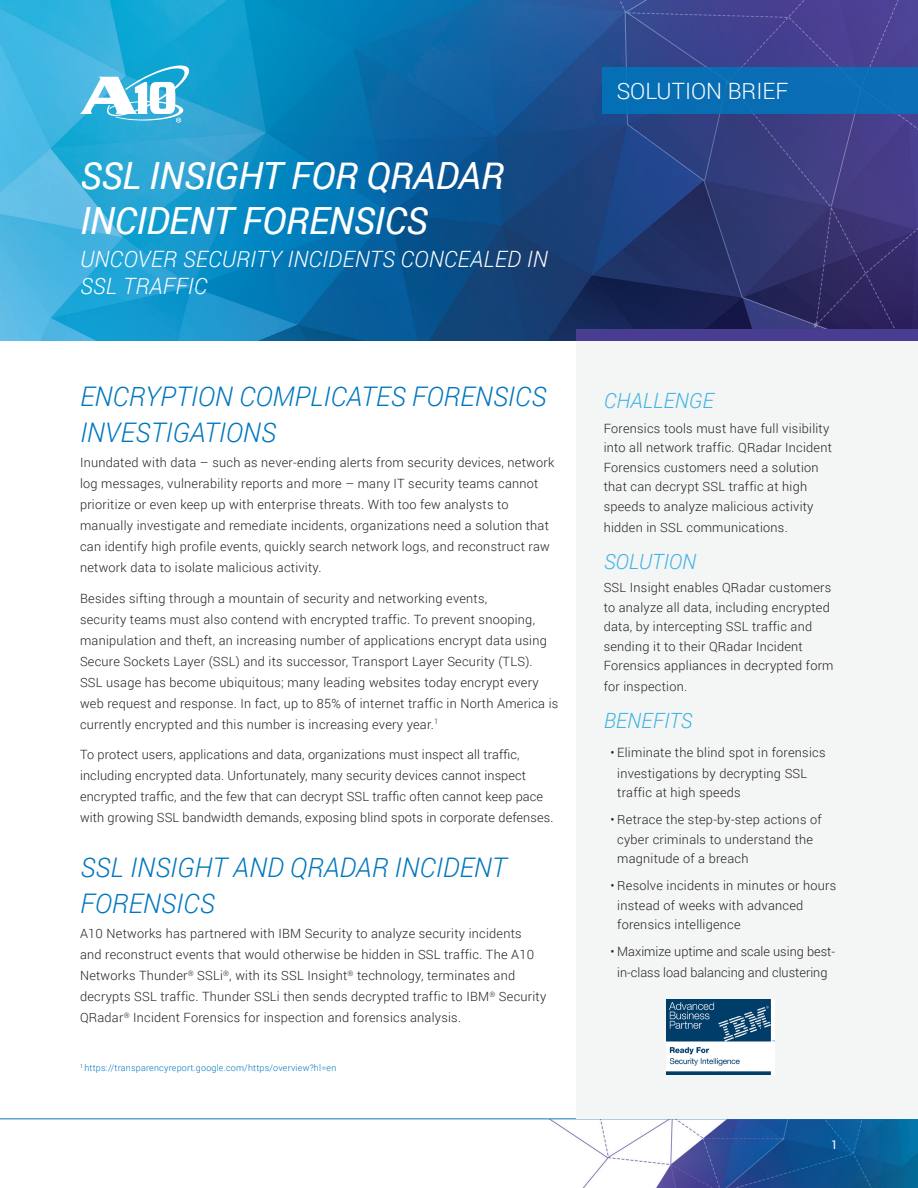
<style>
.page{position:relative;width:918px;height:1188px;background:#fff}
.page>*{position:absolute;margin:0;border:0;box-sizing:border-box;transform-origin:0 0}
.t1{font:italic 37.5px/45px "Roboto";letter-spacing:-.01em;color:#fff}
.t2{font:italic 300 27px/36px "Roboto";color:#0077bd}
.Subtitle{font:italic 300 22.5px/27px "Roboto";letter-spacing:.01em;color:#fff}
.t3{font:300 22.5px "Roboto";color:#fff}
.t4{font:italic 300 21px "Roboto";color:#3fb4e4}
.body_text{font:300 12.75px/21px "Roboto";letter-spacing:.02em;color:#231f20}
.Sidebar_text{font:300 12.75px/19.5px "Roboto";letter-spacing:.02em;color:#231f20}
.body_text-2{font:300 12.75px/21px "Roboto";color:#231f20;text-align:center}
.t5{font:12px "Roboto";color:#fff}
.Footnote{font:300 9px "Roboto";letter-spacing:.02em;color:#0077bd}
</style>
<div class="page">
<img style="left:0;top:0;width:918px;height:341px">
<div style="left:602px;top:67px;width:316px;height:47px;background:#096eb4"></div>
<img style="left:550px;top:1120px;width:368px;height:68px">
<hr style="left:0;top:1119px;width:918px;height:1px;background:#1077be">
<svg style="left:80px;top:65px;width:109px;height:58px"></svg>
<div style="left:576px;top:329px;width:342px;height:12px;background:#483d91"></div>
<div style="left:576px;top:341px;width:342px;height:777px;background:#f4f5f5"></div>
<img style="left:666px;top:1000px;width:108px;height:75px">
<p class="t1" style="left:80px;top:152px;width:426px">SSL INSIGHT FOR QRADAR<br>INCIDENT FORENSICS</p>
<p class="Subtitle" style="left:80px;top:244px;width:469px">UNCOVER SECURITY INCIDENTS CONCEALED IN<br>SSL TRAFFIC</p>
<h1 class="t2" style="left:80px;top:377px;width:468px">ENCRYPTION COMPLICATES FORENSICS<br>INVESTIGATIONS</h1>
<p class="body_text" style="left:80px;top:451px;width:476px">Inundated with data – such as never-ending alerts from security devices, network log messages, vulnerability reports and more – many IT security teams cannot prioritize or even keep up with enterprise threats. With too few analysts to manually investigate and remediate incidents, organizations need a solution that can identify high profile events, quickly search network logs, and reconstruct raw network data to isolate malicious activity.</p>
<p class="body_text" style="left:80px;top:587px;width:480px">Besides sifting through a mountain of security and networking events,<br>security teams must also contend with encrypted traffic. To prevent snooping, manipulation and theft, an increasing number of applications encrypt data using Secure Sockets Layer (SSL) and its successor, Transport Layer Security (TLS).<br>SSL usage has become ubiquitous; many leading websites today encrypt every web request and response. In fact, up to 85% of internet traffic in North America is currently encrypted and this number is increasing every year.<sup>1</sup></p>
<p class="body_text" style="left:80px;top:744px;width:475px">To protect users, applications and data, organizations must inspect all traffic, including encrypted data. Unfortunately, many security devices cannot inspect encrypted traffic, and the few that can decrypt SSL traffic often cannot keep pace with growing SSL bandwidth demands, exposing blind spots in corporate defenses.</p>
<h1 class="t2" style="left:80px;top:848px;width:428px">SSL INSIGHT AND QRADAR INCIDENT<br>FORENSICS</h1>
<p class="body_text" style="left:80px;top:923px;width:468px">A10 Networks has partnered with IBM Security to analyze security incidents and reconstruct events that would otherwise be hidden in SSL traffic. The A10<br>Networks Thunder<sup>®</sup> SSLi<sup>®</sup>, with its SSL Insight<sup>®</sup> technology, terminates and decrypts SSL traffic. Thunder SSLi then sends decrypted traffic to IBM<sup>®</sup> Security QRadar<sup>®</sup> Incident Forensics for inspection and forensics analysis.</p>
<p class="Footnote" style="left:80px;top:1061px;width:258px"><sup>1</sup> https://transparencyreport.google.com/https/overview?hl=en</p>
<h3 class="t3" style="left:617px;top:75px;width:173px">SOLUTION BRIEF</h3>
<h2 class="t4" style="left:604px;top:386px;width:112px">CHALLENGE</h2>
<p class="Sidebar_text" style="left:604px;top:418px;width:230px">Forensics tools must have full visibility into all network traffic. QRadar Incident Forensics customers need a solution that can decrypt SSL traffic at high speeds to analyze malicious activity</p>
<p class="Sidebar_text" style="left:604px;top:517px;width:186px">hidden in SSL communications.</p>
<h2 class="t4" style="left:604px;top:547px;width:94px">SOLUTION</h2>
<p class="Sidebar_text" style="left:604px;top:578px;width:231px">SSL Insight enables QRadar customers to analyze all data, including encrypted data, by intercepting SSL traffic and sending it to their QRadar Incident Forensics appliances in decrypted form</p>
<p class="Sidebar_text" style="left:604px;top:677px;width:85px">for inspection.</p>
<h2 class="t4" style="left:604px;top:706px;width:90px">BENEFITS</h2>
<p class="body_text" style="left:617px;top:741px;width:210px;text-indent:-7px">• Eliminate the blind spot in forensics investigations by decrypting SSL</p>
<p class="body_text" style="left:617px;top:782px;width:125px">traffic at high speeds</p>
<p class="body_text" style="left:617px;top:810px;width:206px;line-height:19.5px;text-indent:-7px">• Retrace the step-by-step actions of cyber criminals to understand the magnitude of a breach</p>
<p class="body_text" style="left:617px;top:876px;width:221px;line-height:19.5px;text-indent:-7px">• Resolve incidents in minutes or hours instead of weeks with advanced forensics intelligence</p>
<p class="body_text-2" style="left:610px;top:941px;width:226px">• Maximize uptime and scale using best&shy;in-class load balancing and clustering</p>
<p class="t5" style="left:831px;top:1136px;width:8px">1</p>
</div>
